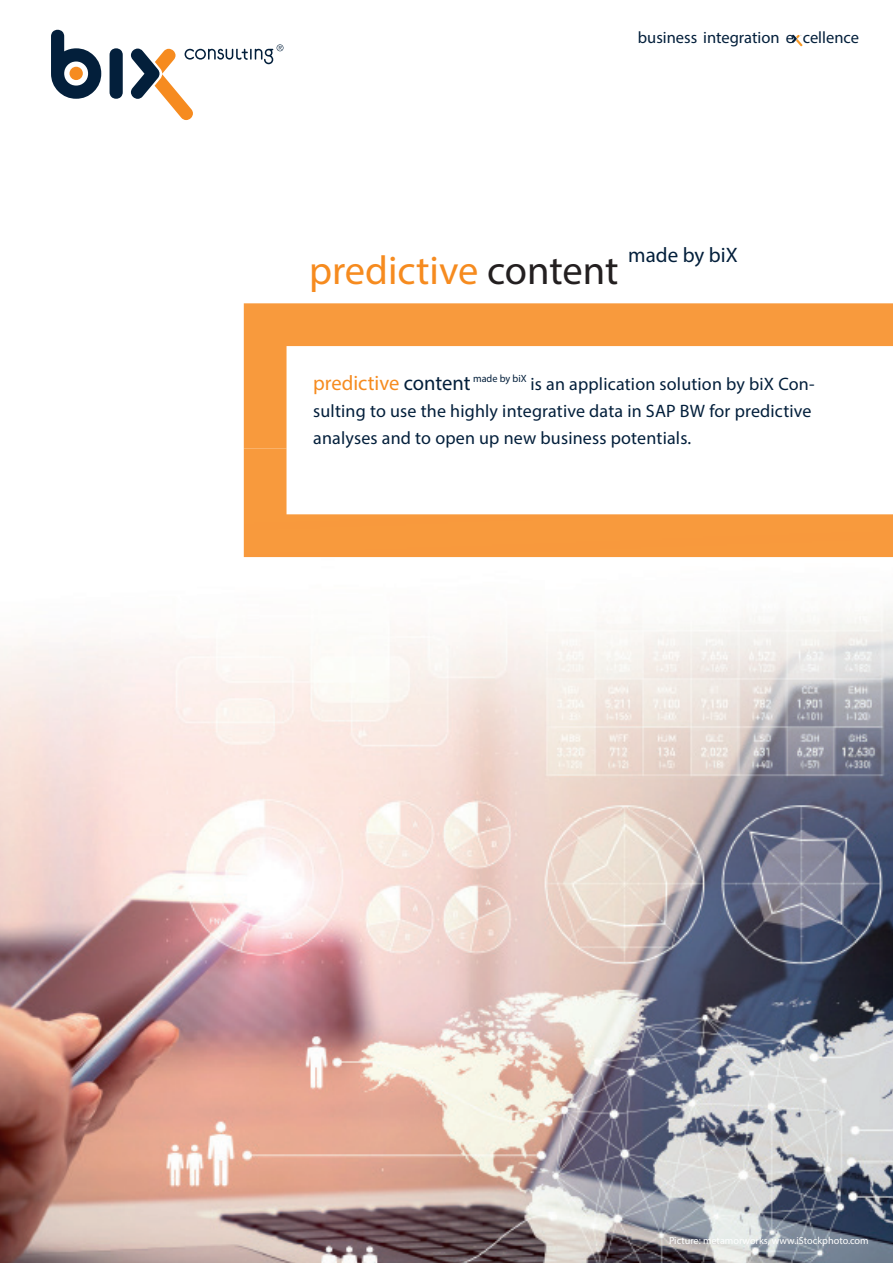
<style>
.page{position:relative;width:893px;height:1263px;background:#fff}
.page>*{position:absolute;margin:0;border:0;box-sizing:border-box;transform-origin:0 0}
.t1{font:40.5px "Myriad Pro";color:#f68b1f}
.t2{font:21px "Myriad Pro";color:#031f3b}
.t3{font:18px/27px "Myriad Pro";letter-spacing:.01em;color:#031f3b}
.t4{font:16.5px "Myriad Pro";color:#031f3b}
.t5{font:10.2px "Myriad Pro";color:#fff}
.s1{color:#231f20}
.s2{font-size:21px;color:#f68b1f}
.s3{font-size:21px}
</style>
<div class="page">
<img style="left:0;top:449px;width:893px;height:814px">
<svg style="left:244px;top:303px;width:649px;height:146px"></svg>
<img style="left:244px;top:449px;width:649px;height:108px">
<svg style="left:110px;top:48px;width:13px;height:51px"></svg>
<svg style="left:51px;top:30px;width:50px;height:69px"></svg>
<div style="left:70px;top:67px;width:13px;height:13px;background:#f68b1f;border-radius:50%"></div>
<svg style="left:131px;top:44px;width:152px;height:76px"></svg>
<svg style="left:792px;top:35px;width:10px;height:11px"></svg>
<p class="t4" style="left:638px;top:27px;width:223px">business integration e cellence</p>
<h1 class="t1" style="left:309px;top:245px;width:311px">predictive <span class="s1">content</span></h1>
<p class="t2" style="left:628px;top:242px;width:111px">made by biX</p>
<p class="t3" style="left:313px;top:370px;width:503px"><span class="s2">predictive</span> <span class="s3">content</span> <sup>made</sup> <sup>by</sup> <sup>biX</sup> is an application solution by biX Con&shy;sulting to use the highly integrative data in SAP BW for predictive analyses and to open up new business potentials.</p>
<p class="t5" style="left:669px;top:1234px;width:201px">Picture: metamorworks, www.iStockphoto.com</p>
</div>
